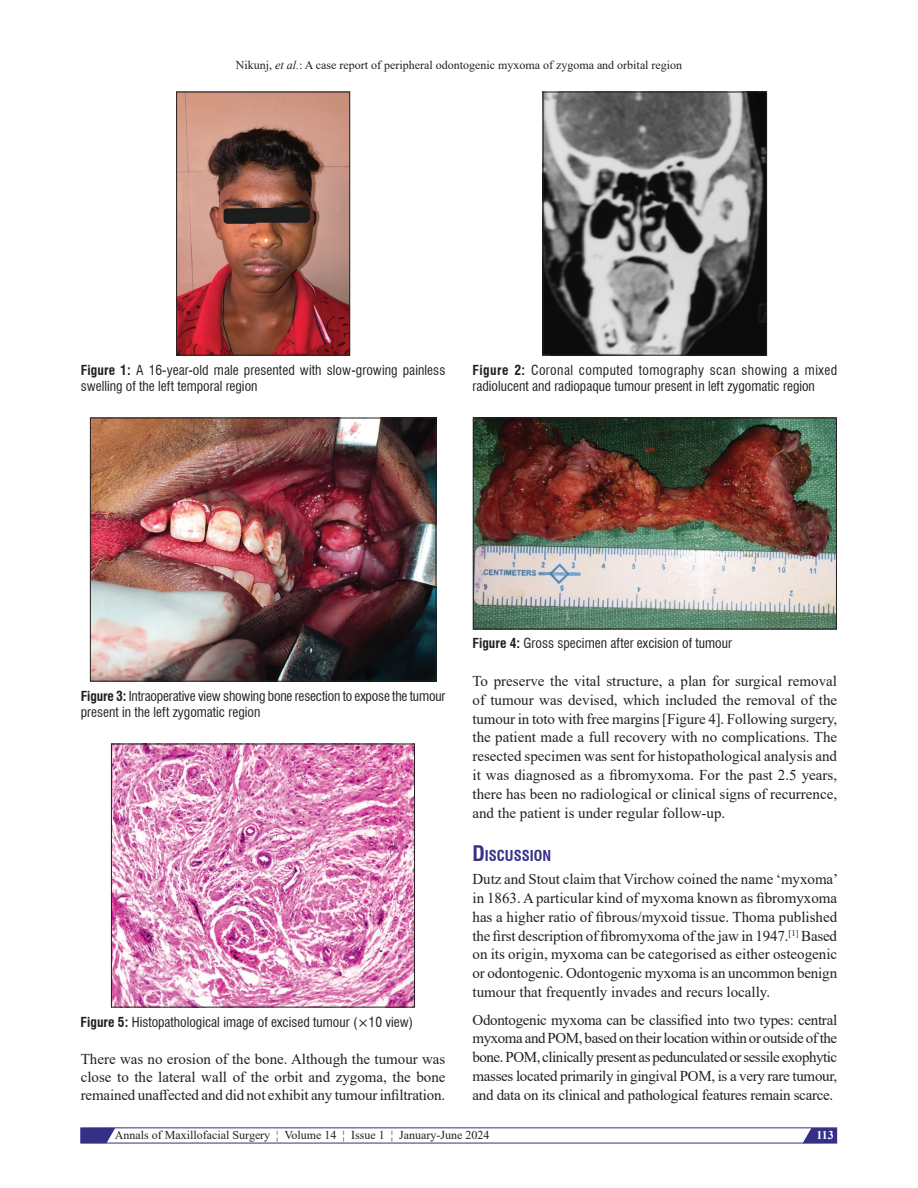
<style>
.page{position:relative;width:918px;height:1188px;background:#fff}
.page>*{position:absolute;margin:0;border:0;box-sizing:border-box;transform-origin:0 0}
.TX{font:15px/18.9px "Times New Roman";letter-spacing:-.01em;color:#231f20;text-align:justify}
.t1{font:700 condensed 14.7px "Swiss 721 BT";color:#353086}
.FGC{font:condensed 13.5px/16.2px "Swiss 721 BT";color:#231f20}
.t2{font:12px "Times New Roman";color:#231f20}
.t3{font:700 12px "Times New Roman";color:#fff}
.s1{font-style:italic}
.s2{font-weight:700}
.s3{font-size:21px}
</style>
<div class="page">
<svg style="left:80px;top:1127px;width:758px;height:16px"></svg>
<img style="left:178px;top:94px;width:170px;height:259px">
<div style="left:176px;top:92px;width:174px;height:263px;border:1px solid #231f20"></div>
<img style="left:545px;top:94px;width:220px;height:259px">
<div style="left:543px;top:92px;width:224px;height:263px;border:1px solid #231f20"></div>
<img style="left:92px;top:420px;width:342px;height:259px">
<div style="left:90px;top:418px;width:346px;height:263px;border:1px solid #231f20"></div>
<img style="left:475px;top:420px;width:360px;height:207px">
<div style="left:473px;top:418px;width:364px;height:211px;border:1px solid #231f20"></div>
<img style="left:113px;top:746px;width:300px;height:259px">
<div style="left:111px;top:744px;width:304px;height:263px;border:1px solid #231f20"></div>
<p class="t2" style="left:236px;top:56px;width:448px">Nikunj, <span class="s1">et al.</span>: A case report of peripheral odontogenic myxoma of zygoma and orbital region</p>
<p class="FGC" style="left:81px;top:362px;width:366px"><span class="s2">Figure 1:</span> A 16‑year‑old male presented with slow‑growing painless swelling of the left temporal region</p>
<p class="FGC" style="left:472px;top:362px;width:366px"><span class="s2">Figure 2:</span> Coronal computed tomography scan showing a mixed radiolucent and radiopaque tumour present in left zygomatic region</p>
<p class="FGC" style="left:81px;top:688px;width:366px"><span class="s2">Figure 3:</span> Intraoperative view showing bone resection to expose the tumour present in the left zygomatic region</p>
<p class="FGC" style="left:81px;top:1014px;width:334px"><span class="s2">Figure 5:</span> Histopathological image of excised tumour (×10 view)</p>
<p class="TX" style="left:81px;top:1049px;width:366px;line-height:18px">There was no erosion of the bone. Although the tumour was close to the lateral wall of the orbit and zygoma, the bone remained unaffected and did not exhibit any tumour infiltration.</p>
<p class="FGC" style="left:472px;top:635px;width:261px"><span class="s2">Figure 4:</span> Gross specimen after excision of tumour</p>
<p class="TX" style="left:472px;top:671px;width:366px">To preserve the vital structure, a plan for surgical removal of tumour was devised, which included the removal of the tumour in toto with free margins [Figure 4]. Following surgery, the patient made a full recovery with no complications. The resected specimen was sent for histopathological analysis and it was diagnosed as a fibromyxoma. For the past 2.5 years, there has been no radiological or clinical signs of recurrence, and the patient is under regular follow‑up.</p>
<h1 class="t1" style="left:472px;top:847px;width:80px"><span class="s3">D</span>ISCUSSION</h1>
<p class="TX" style="left:472px;top:869px;width:367px">Dutz and Stout claim that Virchow coined the name ‘myxoma’ in 1863. Aparticular kind of myxoma known as fibromyxoma has a higher ratio of fibrous/myxoid tissue. Thoma published the first description of fibromyxoma of the jaw in 1947.<sup>[1]</sup> Based on its origin, myxoma can be categorised as either osteogenic or odontogenic. Odontogenic myxoma is an uncommon benign tumour that frequently invades and recurs locally.</p>
<p class="TX" style="left:472px;top:1010px;width:366px">Odontogenic myxoma can be classified into two types: central myxoma and POM, based on their location within or outside of the bone. POM, clinically present as pedunculated or sessile exophytic masses located primarily in gingival POM, is a very rare tumour, and data on its clinical and pathological features remain scarce.</p>
<p class="t2" style="left:115px;top:1127px;width:376px">Annals of Maxillofacial Surgery ¦ Volume 14 ¦ Issue 1 ¦ January-June 2024</p>
<p class="t3" style="left:816px;top:1127px;width:19px">113</p>
</div>
